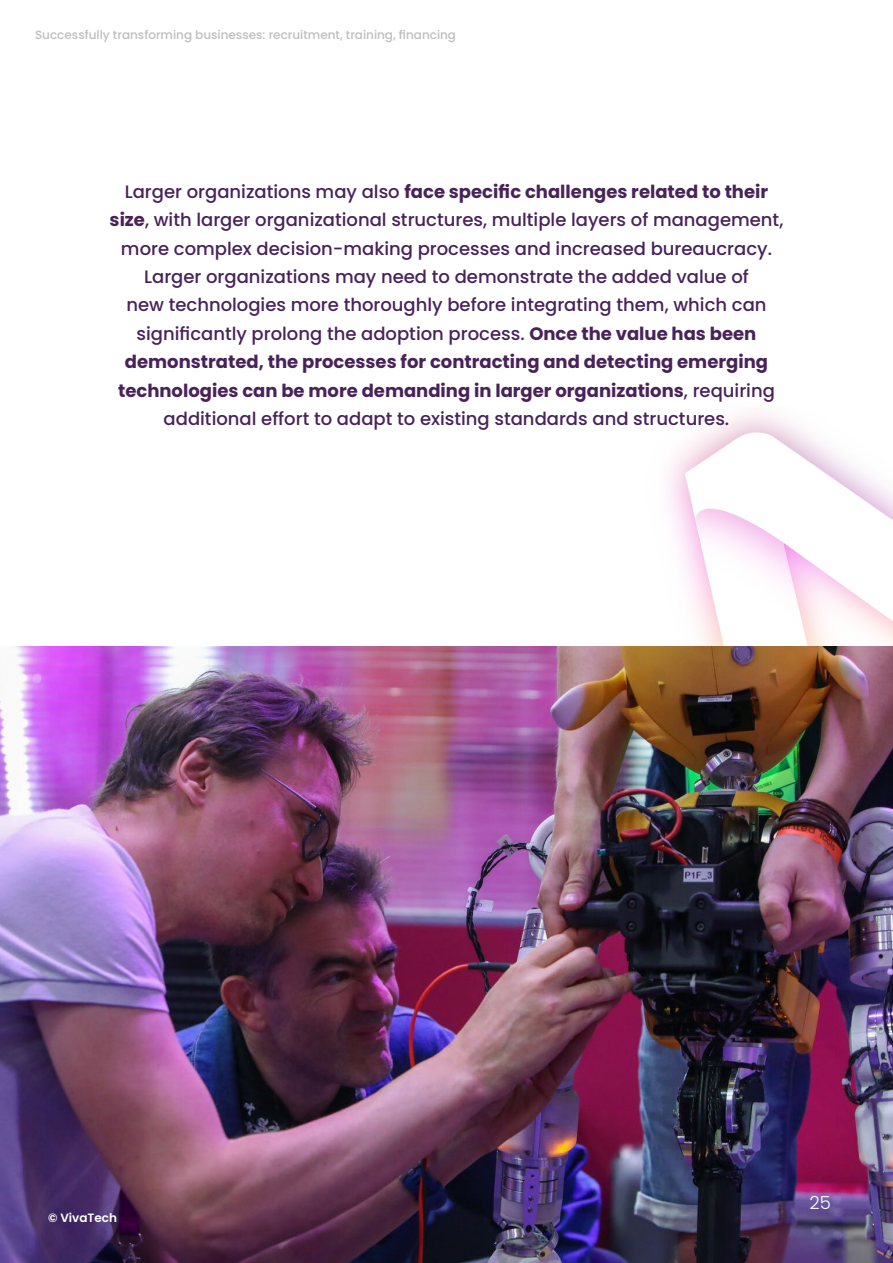
<style>
.page{position:relative;width:893px;height:1263px;background:#fff}
.page>*{position:absolute;margin:0;border:0;box-sizing:border-box;transform-origin:0 0}
.t1{font:500 18px/28.5px "Poppins";color:#49225a;text-align:center}
.t2{font:300 18px "Poppins";color:#fff}
.t3{font:500 12px "Poppins";color:#bfbebe}
.t4{font:600 12px "Poppins";color:#fff}
.s1{font-weight:700}
</style>
<div class="page">
<img style="left:668px;top:414px;width:225px;height:232px">
<img style="left:0;top:646px;width:893px;height:617px">
<p class="t3" style="left:35px;top:28px;width:422px">Successfully transforming businesses: recruitment, training, financing</p>
<p class="t1" style="left:110px;top:177px;width:675px">Larger organizations may also <span class="s1">face specific challenges related to their size</span>, with larger organizational structures, multiple layers of management, more complex decision-making processes and increased bureaucracy.<br>Larger organizations may need to demonstrate the added value of<br>new technologies more thoroughly before integrating them, which can significantly prolong the adoption process. <span class="s1">Once the value has been demonstrated, the processes for contracting and detecting emerging technologies can be more demanding in larger organizations</span>, requiring additional effort to adapt to existing standards and structures.</p>
<p class="t4" style="left:48px;top:1211px;width:70px">© VivaTech</p>
<p class="t2" style="left:809px;top:1192px;width:23px">25</p>
</div>
